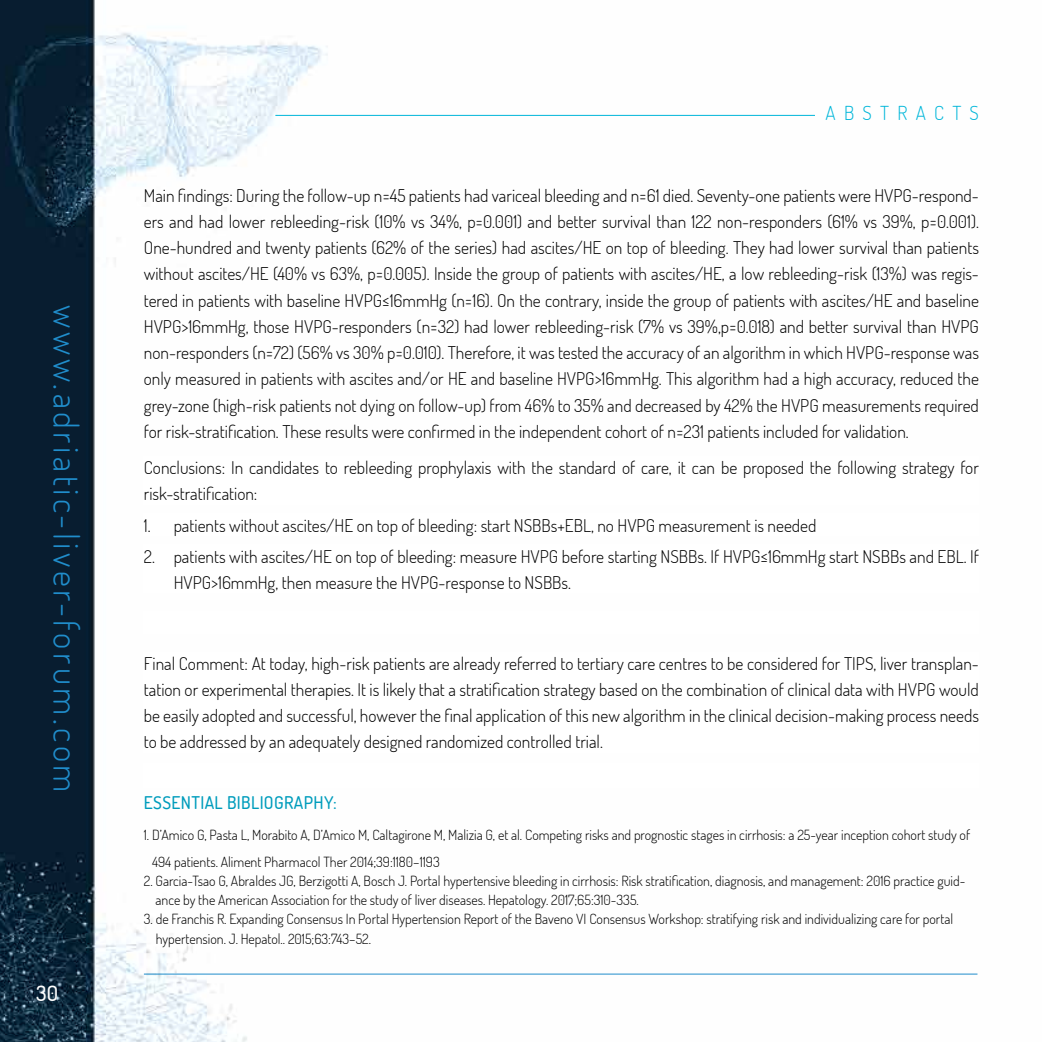
<style>
.page{position:relative;width:1042px;height:1042px;background:#fff}
.page>*{position:absolute;margin:0;border:0;box-sizing:border-box;transform-origin:0 0}
.t1{font:300 35px "Dosis";letter-spacing:.1em;color:#208dcb}
.t2{font:500 21px "Dosis";color:#fff}
.t3{font:300 19.25px "Dosis";letter-spacing:.43em;color:#00b6d9}
.t4{font:300 17.5px/26.2px "Dosis";color:#000;text-align:justify}
.t5{font:500 17.5px "Dosis";letter-spacing:.02em;color:#009cbc}
.t6{font:300 14px/19.2px "Dosis";color:#000}
</style>
<div class="page">
<img style="left:0;top:0;width:978px;height:1042px">
<hr style="left:275px;top:115px;width:540px;height:1px;background:#00b6d9">
<hr style="left:144px;top:974px;width:833px;height:1px;background:#208dcb">
<div style="left:144px;top:456px;width:835px;height:48px;background:#fff"></div>
<div style="left:144px;top:513px;width:835px;height:23px;background:#fff"></div>
<div style="left:144px;top:545px;width:835px;height:48px;background:#fff"></div>
<div style="left:144px;top:611px;width:835px;height:22px;background:#fff"></div>
<div style="left:144px;top:651px;width:835px;height:101px;background:#fff"></div>
<div style="left:144px;top:763px;width:835px;height:24px;background:#fff"></div>
<h1 class="t1" style="left:89px;top:305px;width:488px;rotate:90deg">www.adriatic-liver-forum.com</h1>
<p class="t2" style="left:36px;top:979px;width:23px">30</p>
<p class="t3" style="left:825px;top:100px;width:155px">ABSTRACTS</p>
<p class="t4" style="left:144px;top:181px;width:836px">Main findings: During the follow-up n=45 patients had variceal bleeding and n=61 died. Seventy-one patients were HVPG-respond&shy;ers and had lower rebleeding-risk (10% vs 34%, p=0.001) and better survival than 122 non-responders (61% vs 39%, p=0.001).<br>One-hundred and twenty patients (62% of the series) had ascites/HE on top of bleeding. They had lower survival than patients without ascites/HE (40% vs 63%, p=0.005). Inside the group of patients with ascites/HE, a low rebleeding-risk (13%) was regis&shy;tered in patients with baseline HVPG≤16mmHg (n=16). On the contrary, inside the group of patients with ascites/HE and baseline HVPG&gt;16mmHg, those HVPG-responders (n=32) had lower rebleeding-risk (7% vs 39%,p=0.018) and better survival than HVPG non-responders (n=72) (56% vs 30% p=0.010). Therefore, it was tested the accuracy of an algorithm in which HVPG-response was only measured in patients with ascites and/or HE and baseline HVPG&gt;16mmHg. This algorithm had a high accuracy, reduced the grey-zone (high-risk patients not dying on follow-up) from 46% to 35% and decreased by 42% the HVPG measurements required for risk-stratification. These results were confirmed in the independent cohort of n=231 patients included for validation.</p>
<p class="t4" style="left:144px;top:454px;width:836px">Conclusions: In candidates to rebleeding prophylaxis with the standard of care, it can be proposed the following strategy for risk-stratification:</p>
<p class="t4" style="left:144px;top:511px;width:674px">1. patients without ascites/HE on top of bleeding: start NSBBs+EBL, no HVPG measurement is needed</p>
<p class="t4" style="left:174px;top:543px;width:807px;text-indent:-30px">2. patients with ascites/HE on top of bleeding: measure HVPG before starting NSBBs. If HVPG≤16mmHg start NSBBs and EBL. If<br>HVPG&gt;16mmHg, then measure the HVPG-response to NSBBs.</p>
<p class="t4" style="left:144px;top:649px;width:836px">Final Comment: At today, high-risk patients are already referred to tertiary care centres to be considered for TIPS, liver transplan&shy;tation or experimental therapies. It is likely that a stratification strategy based on the combination of clinical data with HVPG would be easily adopted and successful, however the final application of this new algorithm in the clinical decision-making process needs to be addressed by an adequately designed randomized controlled trial.</p>
<p class="t5" style="left:144px;top:791px;width:194px">ESSENTIAL BIBLIOGRAPHY:</p>
<p class="t6" style="left:152px;top:821px;width:819px;line-height:26.2px;text-indent:-8px">1. D’Amico G, Pasta L, Morabito A, D’Amico M, Caltagirone M, Malizia G, et al. Competing risks and prognostic stages in cirrhosis: a 25-year inception cohort study of<br>494 patients. Aliment Pharmacol Ther 2014;39:1180–1193</p>
<p class="t6" style="left:156px;top:870px;width:811px;text-indent:-12px">2. Garcia-Tsao G, Abraldes JG, Berzigotti A, Bosch J. Portal hypertensive bleeding in cirrhosis: Risk stratification, diagnosis, and management: 2016 practice guid&shy;ance by the American Association for the study of liver diseases. Hepatology. 2017;65:310-335.</p>
<p class="t6" style="left:156px;top:909px;width:799px;text-indent:-12px">3. de Franchis R. Expanding Consensus In Portal Hypertension Report of the Baveno VI Consensus Workshop: stratifying risk and individualizing care for portal hypertension. J. Hepatol.. 2015;63:743–52.</p>
</div>
